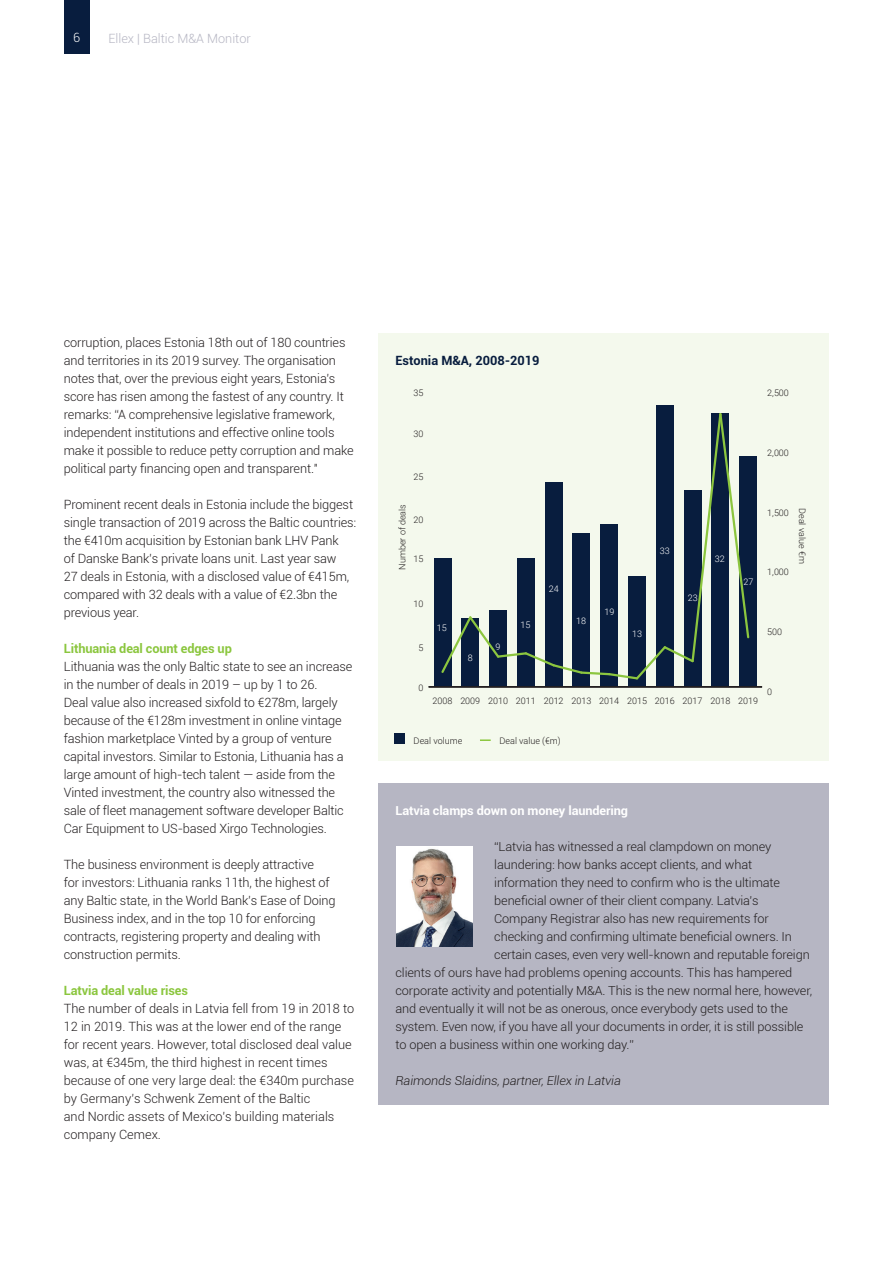
<style>
.page{position:relative;width:893px;height:1263px;background:#fff}
.page>*{position:absolute;margin:0;border:0;box-sizing:border-box;transform-origin:0 0}
.t1{font:300 12.75px/18px "Roboto";letter-spacing:-.01em;color:#231f20}
.t2{font:700 12.75px "Roboto";letter-spacing:-.01em;color:#8bc63e}
.t3{font:300 12.75px "Roboto";color:#b6b6c3}
.t4{font:700 12.75px "Roboto";color:#081d3e}
.t5{font:300 12.75px "Roboto";color:#fff}
.t6{font:300 12.45px "Roboto";letter-spacing:-.01em;color:#231f20}
.t7{font:italic 300 12.45px "Roboto";letter-spacing:-.01em;color:#231f20}
.t8{font:700 12.45px "Roboto";letter-spacing:-.01em;color:#fff}
.t9{font:300 9px "Roboto";color:#231f20}
.t10{font:300 9px "Roboto";color:#fff}
</style>
<div class="page">
<div style="left:64px;top:0;width:25px;height:54px;background:#081d3e"></div>
<div style="left:378px;top:334px;width:451px;height:427px;background:#f4f9ed"></div>
<div style="left:434px;top:559px;width:17px;height:128px;background:#081d3e"></div>
<div style="left:461px;top:618px;width:18px;height:69px;background:#081d3e"></div>
<div style="left:489px;top:610px;width:18px;height:77px;background:#081d3e"></div>
<div style="left:517px;top:559px;width:18px;height:128px;background:#081d3e"></div>
<div style="left:545px;top:482px;width:18px;height:205px;background:#081d3e"></div>
<div style="left:573px;top:533px;width:17px;height:154px;background:#081d3e"></div>
<div style="left:600px;top:525px;width:18px;height:162px;background:#081d3e"></div>
<div style="left:628px;top:576px;width:18px;height:111px;background:#081d3e"></div>
<div style="left:656px;top:405px;width:18px;height:282px;background:#081d3e"></div>
<div style="left:684px;top:490px;width:17px;height:197px;background:#081d3e"></div>
<div style="left:739px;top:456px;width:18px;height:231px;background:#081d3e"></div>
<hr style="left:429px;top:686px;width:333px;height:2px;background:#231f20">
<svg style="left:439px;top:413px;width:311px;height:268px"></svg>
<div style="left:394px;top:733px;width:11px;height:11px;background:#081d3e"></div>
<svg style="left:480px;top:739px;width:11px;height:2px"></svg>
<div style="left:378px;top:783px;width:451px;height:322px;background:#b6b6c3"></div>
<img style="left:397px;top:846px;width:76px;height:100px">
<p class="t5" style="left:73px;top:29px;width:9px">6</p>
<p class="t3" style="left:109px;top:29px;width:144px">Ellex | Baltic M&amp;A Monitor</p>
<p class="t1" style="left:64px;top:333px;width:291px">corruption, places Estonia 18th out of 180 countries and territories in its 2019 survey. The organisation notes that, over the previous eight years, Estonia’s score has risen among the fastest of any country. It remarks: “A comprehensive legislative framework, independent institutions and effective online tools make it possible to reduce petty corruption and make political party financing open and transparent."</p>
<p class="t1" style="left:64px;top:495px;width:294px">Prominent recent deals in Estonia include the biggest single transaction of 2019 across the Baltic countries: the €410m acquisition by Estonian bank LHV Pank<br>of Danske Bank’s private loans unit. Last year saw<br>27 deals in Estonia, with a disclosed value of €415m, compared with 32 deals with a value of €2.3bn the previous year.</p>
<p class="t2" style="left:64px;top:639px;width:170px">Lithuania deal count edges up</p>
<p class="t1" style="left:64px;top:657px;width:290px">Lithuania was the only Baltic state to see an increase in the number of deals in 2019 – up by 1 to 26.<br>Deal value also increased sixfold to €278m, largely because of the €128m investment in online vintage fashion marketplace Vinted by a group of venture capital investors. Similar to Estonia, Lithuania has a large amount of high-tech talent — aside from the Vinted investment, the country also witnessed the sale of fleet management software developer Baltic Car Equipment to US-based Xirgo Technologies.</p>
<p class="t1" style="left:64px;top:855px;width:273px">The business environment is deeply attractive<br>for investors: Lithuania ranks 11th, the highest of any Baltic state, in the World Bank’s Ease of Doing Business index, and in the top 10 for enforcing contracts, registering property and dealing with construction permits.</p>
<p class="t2" style="left:64px;top:981px;width:126px">Latvia deal value rises</p>
<p class="t1" style="left:64px;top:999px;width:292px">The number of deals in Latvia fell from 19 in 2018 to 12 in 2019. This was at the lower end of the range for recent years. However, total disclosed deal value was, at €345m, the third highest in recent times because of one very large deal: the €340m purchase by Germany’s Schwenk Zement of the Baltic<br>and Nordic assets of Mexico’s building materials company Cemex.</p>
<p class="t4" style="left:395px;top:351px;width:146px">Estonia M&amp;A, 2008-2019</p>
<p class="t9" style="left:413px;top:387px;width:11px">35</p>
<p class="t9" style="left:767px;top:387px;width:23px">2,500</p>
<p class="t9" style="left:413px;top:428px;width:11px">30</p>
<p class="t9" style="left:413px;top:471px;width:11px">25</p>
<p class="t9" style="left:396px;top:570px;width:67px;rotate:-90deg">Number of deals</p>
<p class="t9" style="left:413px;top:513px;width:11px">20</p>
<p class="t9" style="left:413px;top:553px;width:11px">15</p>
<p class="t9" style="left:413px;top:597px;width:11px">10</p>
<p class="t9" style="left:418px;top:641px;width:6px">5</p>
<p class="t9" style="left:418px;top:681px;width:6px">0</p>
<p class="t10" style="left:437px;top:621px;width:11px">15</p>
<p class="t10" style="left:468px;top:651px;width:6px">8</p>
<p class="t10" style="left:495px;top:641px;width:6px">9</p>
<p class="t10" style="left:521px;top:619px;width:11px">15</p>
<p class="t10" style="left:549px;top:582px;width:11px">24</p>
<p class="t10" style="left:576px;top:614px;width:11px">18</p>
<p class="t10" style="left:604px;top:606px;width:11px">19</p>
<p class="t10" style="left:660px;top:545px;width:11px">33</p>
<p class="t10" style="left:632px;top:628px;width:11px">13</p>
<p class="t10" style="left:688px;top:592px;width:11px">23</p>
<p class="t10" style="left:715px;top:552px;width:11px">32</p>
<p class="t10" style="left:743px;top:575px;width:11px">27</p>
<p class="t9" style="left:433px;top:695px;width:327px">2008 2009 2010 2011 2012 2013 2014 2015 2016 2017 2018 2019</p>
<p class="t9" style="left:767px;top:446px;width:23px">2,000</p>
<p class="t9" style="left:767px;top:506px;width:23px">1,500</p>
<p class="t9" style="left:767px;top:566px;width:23px">1,000</p>
<p class="t9" style="left:767px;top:626px;width:16px">500</p>
<p class="t9" style="left:767px;top:685px;width:6px">0</p>
<p class="t9" style="left:809px;top:508px;width:57px;rotate:90deg">Deal value €m</p>
<p class="t9" style="left:414px;top:734px;width:50px">Deal volume</p>
<p class="t9" style="left:499px;top:734px;width:63px">Deal value (€m)</p>
<p class="t8" style="left:395px;top:802px;width:234px">Latvia clamps down on money laundering</p>
<p class="t6" style="left:494px;top:838px;width:279px">“Latvia has witnessed a real clampdown on money</p>
<p class="t6" style="left:494px;top:856px;width:259px">laundering: how banks accept clients, and what</p>
<p class="t6" style="left:494px;top:874px;width:287px">information they need to confirm who is the ultimate</p>
<p class="t6" style="left:494px;top:892px;width:266px">beneficial owner of their client company. Latvia’s</p>
<p class="t6" style="left:494px;top:910px;width:276px">Company Registrar also has new requirements for</p>
<p class="t6" style="left:494px;top:928px;width:299px">checking and confirming ultimate beneficial owners. In</p>
<p class="t6" style="left:494px;top:946px;width:317px">certain cases, even very well-known and reputable foreign</p>
<p class="t6" style="left:395px;top:964px;width:398px">clients of ours have had problems opening accounts. This has hampered</p>
<p class="t6" style="left:395px;top:982px;width:418px">corporate activity and potentially M&amp;A. This is the new normal here, however,</p>
<p class="t6" style="left:395px;top:1000px;width:394px">and eventually it will not be as onerous, once everybody gets used to the</p>
<p class="t6" style="left:395px;top:1018px;width:409px">system. Even now, if you have all your documents in order, it is still possible</p>
<p class="t6" style="left:395px;top:1036px;width:240px">to open a business within one working day.”</p>
<p class="t7" style="left:395px;top:1072px;width:227px">Raimonds Slaidins, partner, Ellex in Latvia</p>
</div>
